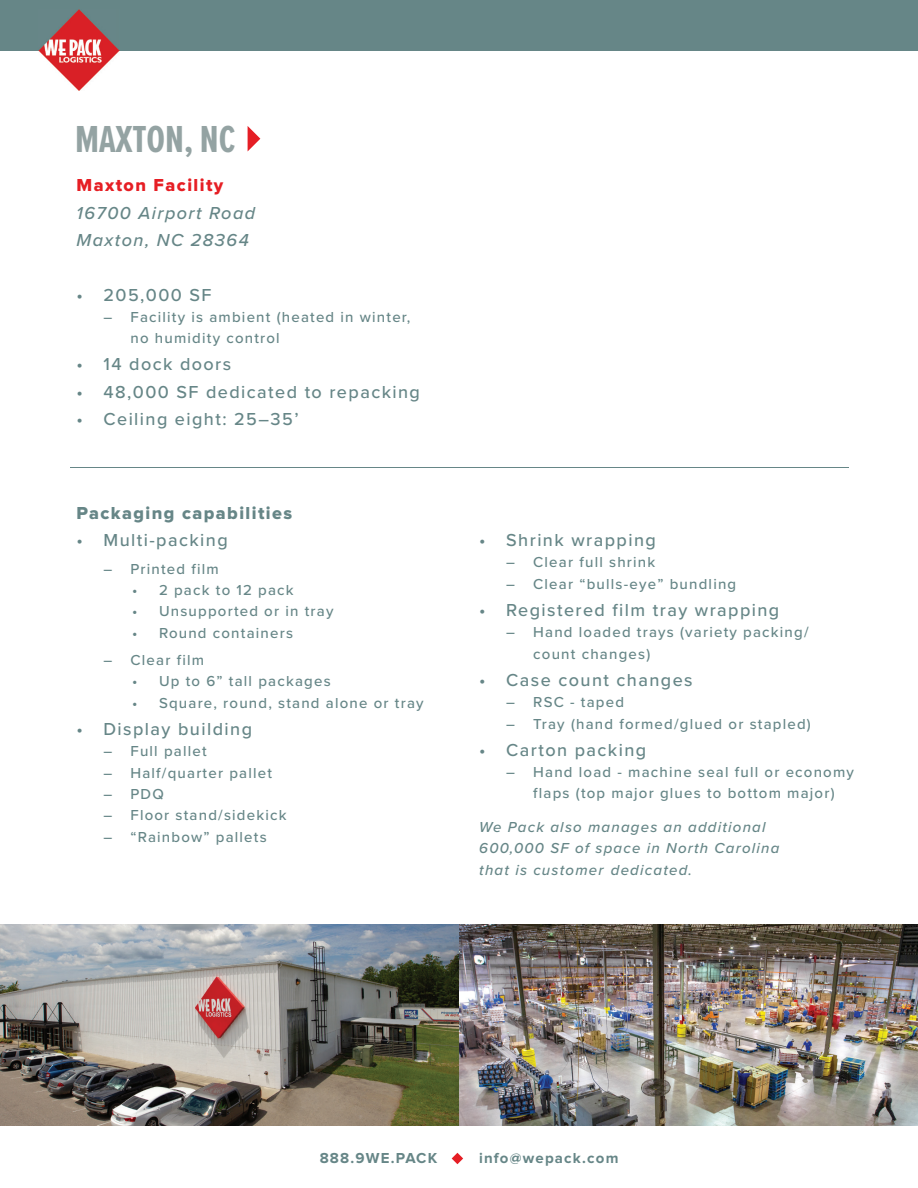
<style>
.page{position:relative;width:918px;height:1188px;background:#fff}
.page>*{position:absolute;margin:0;border:0;box-sizing:border-box;transform-origin:0 0}
.t1{font:700 39px "Proxima Nova Ex Cn";color:#94a3a3}
.t2{font:500 18px "Proxima Nova";letter-spacing:.08em;color:#668687}
.t3{font:italic 500 18px/27.3px "Proxima Nova";letter-spacing:.08em;color:#668687}
.t4{font:18px "Proxima Nova Extrabld";letter-spacing:.08em;color:#668687}
.t5{font:18px "Proxima Nova Extrabld";letter-spacing:.08em;color:#e61e24}
.t6{font:500 15px/21.3px "Proxima Nova";letter-spacing:.08em;color:#668687}
.t7{font:italic 500 15px/21.3px "Proxima Nova";letter-spacing:.08em;color:#668687}
.t8{font:700 15px "Proxima Nova";letter-spacing:.08em;color:#668687}
</style>
<div class="page">
<img style="left:0;top:924px;width:918px;height:202px">
<div style="left:0;top:0;width:918px;height:50px;background:#668687"></div>
<img style="left:39px;top:10px;width:80px;height:81px">
<svg style="left:248px;top:126px;width:12px;height:25px"></svg>
<svg style="left:452px;top:1153px;width:11px;height:11px"></svg>
<h1 class="t1" style="left:75px;top:110px;width:162px">MAXTON, NC</h1>
<p class="t5" style="left:76px;top:177px;width:148px">Maxton Facility</p>
<p class="t3" style="left:76px;top:198px;width:180px">16700 Airport Road<br>Maxton, NC 28364</p>
<p class="t2" style="left:76px;top:281px;width:137px">• 205,000 SF</p>
<p class="t6" style="left:130px;top:306px;width:282px;text-indent:-27px">― Facility is ambient (heated in winter, no humidity control</p>
<p class="t2" style="left:76px;top:351px;width:156px">• 14 dock doors</p>
<p class="t2" style="left:76px;top:378px;width:345px">• 48,000 SF dedicated to repacking</p>
<p class="t2" style="left:76px;top:406px;width:224px">• Ceiling eight: 25–35’</p>
<p class="t4" style="left:76px;top:505px;width:217px">Packaging capabilities</p>
<p class="t2" style="left:76px;top:527px;width:153px">• Multi-packing</p>
<p class="t6" style="left:104px;top:558px;width:117px">― Printed film</p>
<p class="t6" style="left:132px;top:579px;width:163px">• 2 pack to 12 pack</p>
<p class="t6" style="left:132px;top:600px;width:203px">• Unsupported or in tray</p>
<p class="t6" style="left:104px;top:618px;width:191px;line-height:27.3px;text-indent:28px">• Round containers ― Clear film</p>
<p class="t6" style="left:132px;top:670px;width:200px">• Up to 6” tall packages</p>
<p class="t6" style="left:132px;top:691px;width:293px">• Square, round, stand alone or tray</p>
<p class="t2" style="left:76px;top:716px;width:177px">• Display building</p>
<p class="t6" style="left:104px;top:740px;width:185px">― Full pallet<br>― Half/quarter pallet<br>― PDQ<br>― Floor stand/sidekick ― “Rainbow” pallets</p>
<p class="t2" style="left:479px;top:527px;width:178px">• Shrink wrapping</p>
<p class="t6" style="left:506px;top:551px;width:232px">― Clear full shrink<br>― Clear “bulls-eye” bundling</p>
<p class="t2" style="left:479px;top:597px;width:302px">• Registered film tray wrapping</p>
<p class="t6" style="left:533px;top:621px;width:277px;text-indent:-27px">― Hand loaded trays (variety packing/ count changes)</p>
<p class="t2" style="left:479px;top:666px;width:215px">• Case count changes</p>
<p class="t6" style="left:506px;top:691px;width:306px">― RSC - taped<br>― Tray (hand formed/glued or stapled)</p>
<p class="t2" style="left:479px;top:736px;width:169px">• Carton packing</p>
<p class="t6" style="left:506px;top:761px;width:349px;text-align:center">― Hand load - machine seal full or economy flaps (top major glues to bottom major)</p>
<p class="t7" style="left:479px;top:816px;width:302px">We Pack also manages an additional<br>600,000 SF of space in North Carolina that is customer dedicated.</p>
<p class="t8" style="left:320px;top:1151px;width:119px">888.9WE.PACK</p>
<p class="t8" style="left:479px;top:1151px;width:141px">info@wepack.com</p>
</div>
